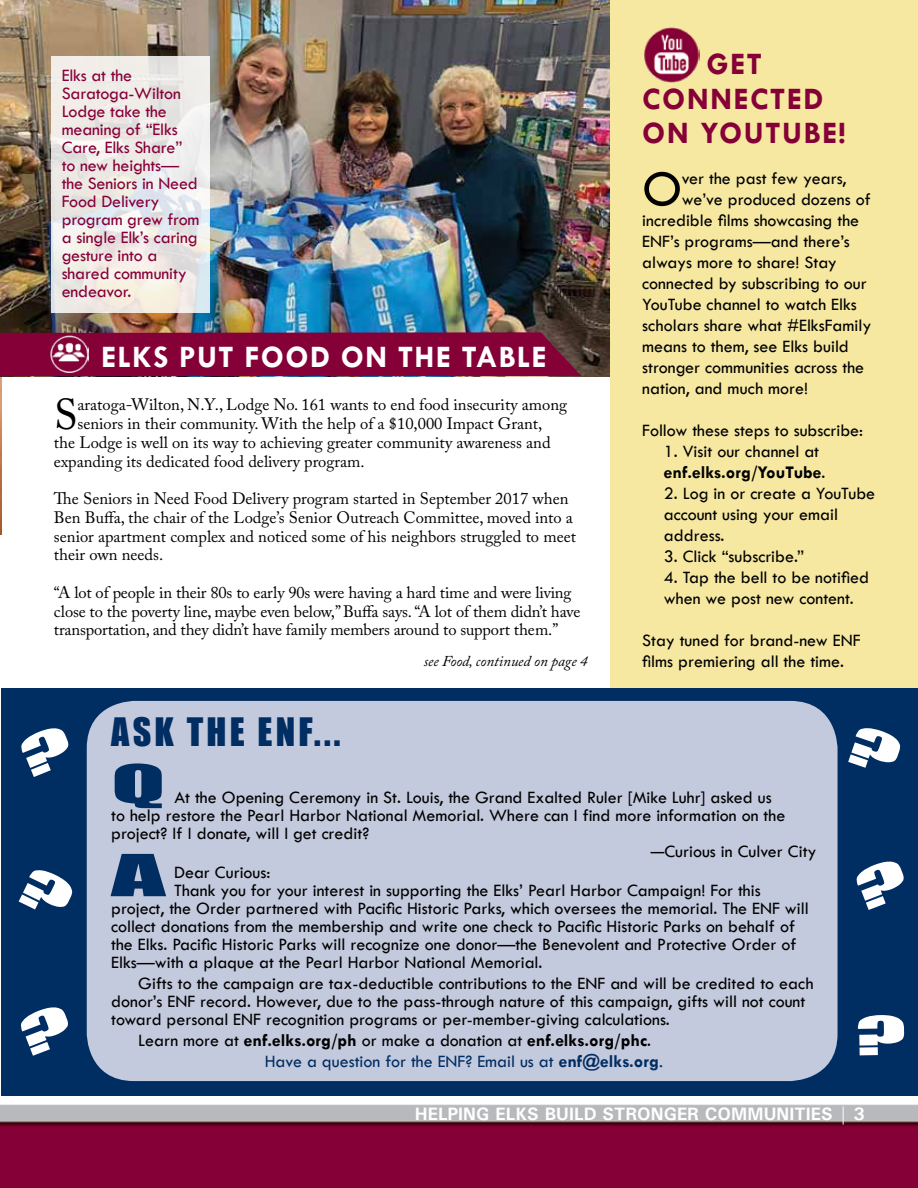
<style>
.page{position:relative;width:918px;height:1188px;background:#fff}
.page>*{position:absolute;margin:0;border:0;box-sizing:border-box;transform-origin:0 0}
.t1{font:53.55px "Impact";color:#002d62;scale:2 1}
.t2{font:51.75px "Tw Cen";color:#000}
.t3{font:49.5px "Impact";color:#002d62;scale:2 1}
.t4{font:42.9px "Adobe Caslon Pro";color:#000}
.t5{font:36px "Impact";letter-spacing:.09em;color:#002d62}
.t6{font:700 31.5px/34.5px "Tw Cen";letter-spacing:.05em;color:#860038}
.t7{font:700 31.5px "Tw Cen";letter-spacing:.04em;color:#fff}
.t8{font:18px/21px "Tw Cen";color:#000}
.t9{font:18px/18px "Tw Cen";letter-spacing:-.01em;color:#860038}
.t10{font:18px/20.9px "Tw Cen";color:#002d62}
.t11{font:700 18px "Univers";color:#fff}
.t12{font:18px "Tw Cen";color:#000;scale:.75 1}
.t13{font:16.5px/18.8px "Adobe Caslon Pro";color:#000}
.t14{font:italic 15px "Adobe Caslon Pro";color:#000}
.s1{font-weight:700}
.s2{color:#000}
.s3{font-weight:700;color:#000}
.s4{font-style:italic}
</style>
<div class="page">
<img style="left:0;top:1105px;width:918px;height:83px">
<img style="left:0;top:376px;width:1px;height:159px">
<img style="left:0;top:0;width:610px;height:376px">
<div style="left:610px;top:0;width:308px;height:769px;background:#f6e8a1"></div>
<div style="left:1px;top:688px;width:917px;height:408px;background:#002d62"></div>
<div style="left:87px;top:701px;width:751px;height:380px;background:#c4cadd;border-radius:47px"></div>
<div style="left:0;top:332px;width:581px;height:44px;background:#860038"></div>
<img style="left:51px;top:335px;width:38px;height:38px">
<svg style="left:51px;top:56px;width:159px;height:256px;background:#eceae7"></svg>
<img style="left:644px;top:27px;width:56px;height:56px">
<p class="t9" style="left:62px;top:67px;width:139px">Elks at the<br>Saratoga-Wilton<br>Lodge take the meaning of “Elks<br>Care, Elks Share” to new heights— the Seniors in Need<br>Food Delivery program grew from a single Elk’s caring gesture into a shared community endeavor.</p>
<h3 class="t7" style="left:101px;top:338px;width:447px">ELKS PUT FOOD ON THE TABLE</h3>
<h3 class="t4" style="left:54px;top:389px;width:25px">S</h3>
<p class="t13" style="left:77px;top:395px;width:491px">aratoga-Wilton, N.Y., Lodge No. 161 wants to end food insecurity among</p>
<p class="t13" style="left:77px;top:414px;width:466px">seniors in their community. With the help of a $10,000 Impact Grant,</p>
<p class="t13" style="left:54px;top:433px;width:498px">the Lodge is well on its way to achieving greater community awareness and</p>
<p class="t13" style="left:54px;top:452px;width:312px">expanding its dedicated food delivery program.</p>
<p class="t13" style="left:54px;top:489px;width:524px">The Seniors in Need Food Delivery program started in September 2017 when Ben Buffa, the chair of the Lodge’s Senior Outreach Committee, moved into a senior apartment complex and noticed some of his neighbors struggled to meet their own needs.</p>
<p class="t13" style="left:54px;top:583px;width:528px">“A lot of people in their 80s to early 90s were having a hard time and were living close to the poverty line, maybe even below,” Buffa says. “A lot of them didn’t have transportation, and they didn’t have family members around to support them.”</p>
<p class="t14" style="left:424px;top:652px;width:165px">see Food, continued on page 4</p>
<h3 class="t6" style="left:642px;top:46px;width:204px;text-indent:65px">GET<br>CONNECTED<br>ON YOUTUBE!</h3>
<h2 class="t2" style="left:642px;top:158px;width:41px">O</h2>
<p class="t8" style="left:682px;top:168px;width:166px">ver the past few years,</p>
<p class="t8" style="left:682px;top:189px;width:190px">we’ve produced dozens of</p>
<p class="t8" style="left:642px;top:210px;width:218px">incredible films showcasing the</p>
<p class="t8" style="left:642px;top:231px;width:209px">ENF’s programs—and there’s</p>
<p class="t8" style="left:642px;top:252px;width:196px">always more to share! Stay</p>
<p class="t8" style="left:642px;top:273px;width:226px">connected by subscribing to our</p>
<p class="t8" style="left:642px;top:294px;width:216px">YouTube channel to watch Elks</p>
<p class="t8" style="left:642px;top:315px;width:231px">scholars share what #ElksFamily</p>
<p class="t8" style="left:642px;top:336px;width:208px">means to them, see Elks build</p>
<p class="t8" style="left:642px;top:357px;width:223px">stronger communities across the</p>
<p class="t8" style="left:642px;top:378px;width:167px">nation, and much more!</p>
<p class="t8" style="left:642px;top:420px;width:222px">Follow these steps to subscribe:</p>
<p class="t8" style="left:664px;top:441px;width:163px">1. Visit our channel at <span class="s1">enf.elks.org/YouTube</span>.</p>
<p class="t8" style="left:664px;top:483px;width:213px">2. Log in or create a YouTube account using your email address.</p>
<p class="t8" style="left:664px;top:546px;width:142px">3. Click “subscribe.”</p>
<p class="t8" style="left:664px;top:567px;width:207px">4. Tap the bell to be notified when we post new content.</p>
<p class="t8" style="left:642px;top:630px;width:220px">Stay tuned for brand-new ENF films premiering all the time.</p>
<h3 class="t5" style="left:111px;top:704px;width:231px">ASK THE ENF...</h3>
<h3 class="t3" style="left:111px;top:746px;width:29px">Q</h3>
<p class="t8" style="left:174px;top:787px;width:599px">At the Opening Ceremony in St. Louis, the Grand Exalted Ruler [Mike Luhr] asked us</p>
<p class="t8" style="left:111px;top:805px;width:676px">to help restore the Pearl Harbor National Memorial. Where can I find more information on the</p>
<p class="t8" style="left:111px;top:823px;width:260px">project? If I donate, will I get credit?</p>
<p class="t12" style="left:651px;top:841px;width:222px">—Curious in Culver City</p>
<h1 class="t1" style="left:111px;top:834px;width:29px">A</h1>
<p class="t8" style="left:174px;top:862px;width:98px">Dear Curious:</p>
<p class="t8" style="left:174px;top:880px;width:588px">Thank you for your interest in supporting the Elks’ Pearl Harbor Campaign! For this</p>
<p class="t8" style="left:111px;top:898px;width:699px">project, the Order partnered with Pacific Historic Parks, which oversees the memorial. The ENF will</p>
<p class="t8" style="left:111px;top:916px;width:686px">collect donations from the membership and write one check to Pacific Historic Parks on behalf of</p>
<p class="t8" style="left:111px;top:934px;width:687px">the Elks. Pacific Historic Parks will recognize one donor—the Benevolent and Protective Order of</p>
<p class="t8" style="left:111px;top:952px;width:433px">Elks—with a plaque at the Pearl Harbor National Memorial.</p>
<p class="t8" style="left:111px;top:974px;width:704px;line-height:18px;text-indent:27px">Gifts to the campaign are tax-deductible contributions to the ENF and will be credited to each donor’s ENF record. However, due to the pass-through nature of this campaign, gifts will not count toward personal ENF recognition programs or per-member-giving calculations.</p>
<p class="t10" style="left:265px;top:1030px;width:400px;text-indent:-127px"><span class="s2">Learn more at</span> <span class="s3">enf.elks.org/ph</span> <span class="s2">or make a donation at</span> <span class="s3">enf.elks.org/phc</span><span class="s2">.<br></span>Have a question for the ENF? Email us at <span class="s1">enf@elks.org</span><span class="s4">.</span></p>
<p class="t11" style="left:415px;top:1103px;width:452px">HELPING ELKS BUILD STRONGER COMMUNITIES | 3</p>
</div>
